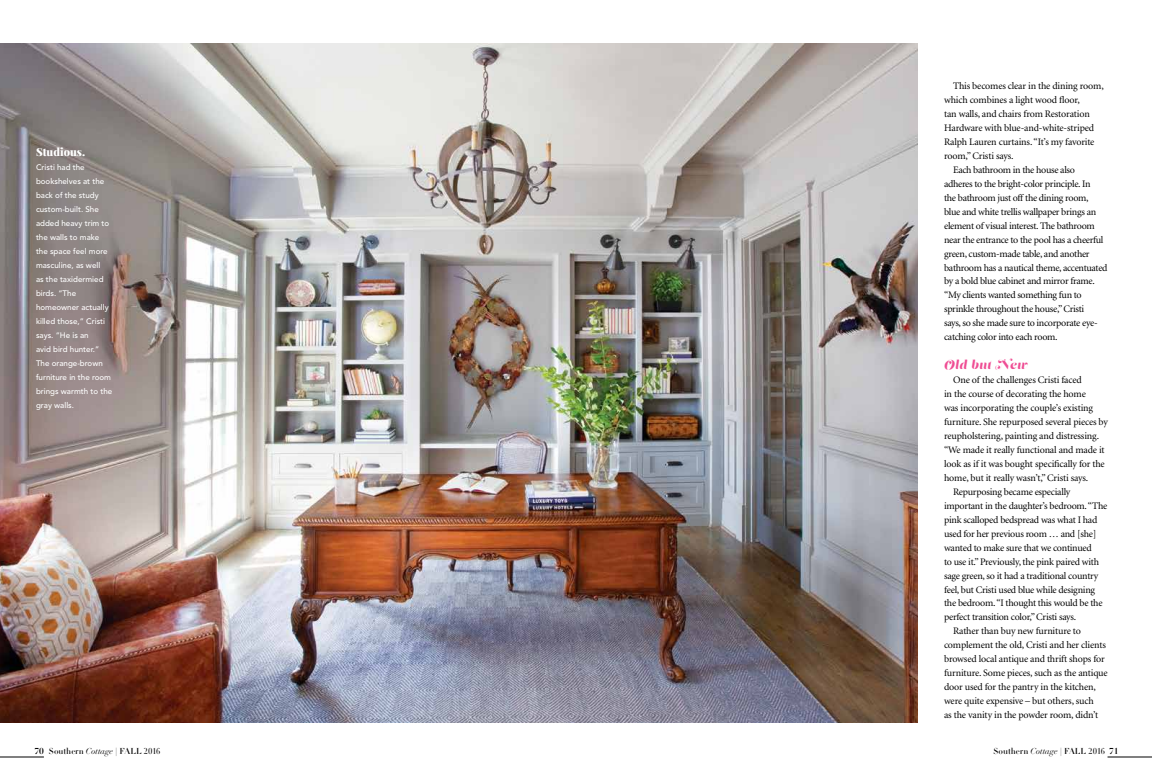
<style>
.page{position:relative;width:1152px;height:783px;background:#fff}
.page>*{position:absolute;margin:0;border:0;box-sizing:border-box;transform-origin:0 0}
.t1{font:12px "Lust Script Display";letter-spacing:.08em;color:#ef4d94}
.t2{font:900 11px "Playfair Display";color:#fff}
.t3{font:10px "Minion";letter-spacing:-.025em;color:#000}
.t4{font:8.5px "Didot LT Std Headline";color:#000}
.t5{font:500 8px/14px "Avenir";color:#fff}
.s1{font-family:"Didot LT Std";font-weight:700}
.s2{font-family:"Didot LT Std";font-style:italic}
</style>
<div class="page">
<img style="left:0;top:43px;width:918px;height:680px">
<hr style="left:0;top:757px;width:44px;height:1px;background:#000">
<hr style="left:1108px;top:757px;width:44px;height:1px;background:#000">
<p class="t2" style="left:36px;top:145px;width:51px">Studious.</p>
<p class="t5" style="left:36px;top:160px;width:78px">Cristi had the bookshelves at the back of the study custom-built. She added heavy trim to the walls to make the space feel more masculine, as well<br>as the taxidermied birds. “The homeowner actually killed those,” Cristi says. “He is an<br>avid bird hunter.”<br>The orange-brown furniture in the room brings warmth to the gray walls.</p>
<p class="t3" style="left:953px;top:80px;width:152px">This becomes clear in the dining room,</p>
<p class="t3" style="left:944px;top:94px;width:137px">which combines a light wood floor,</p>
<p class="t3" style="left:944px;top:108px;width:147px">tan walls, and chairs from Restoration</p>
<p class="t3" style="left:944px;top:122px;width:152px">Hardware with blue-and-white-striped</p>
<p class="t3" style="left:944px;top:136px;width:152px">Ralph Lauren curtains. “It’s my favorite</p>
<p class="t3" style="left:944px;top:150px;width:71px">room,” Cristi says.</p>
<p class="t3" style="left:953px;top:164px;width:123px">Each bathroom in the house also</p>
<p class="t3" style="left:944px;top:178px;width:148px">adheres to the bright-color principle. In</p>
<p class="t3" style="left:944px;top:192px;width:146px">the bathroom just off the dining room,</p>
<p class="t3" style="left:944px;top:206px;width:154px">blue and white trellis wallpaper brings an</p>
<p class="t3" style="left:944px;top:220px;width:152px">element of visual interest. The bathroom</p>
<p class="t3" style="left:944px;top:234px;width:161px">near the entrance to the pool has a cheerful</p>
<p class="t3" style="left:944px;top:248px;width:147px">green, custom-made table, and another</p>
<p class="t3" style="left:944px;top:262px;width:165px">bathroom has a nautical theme, accentuated</p>
<p class="t3" style="left:944px;top:276px;width:152px">by a bold blue cabinet and mirror frame.</p>
<p class="t3" style="left:944px;top:290px;width:139px">“My clients wanted something fun to</p>
<p class="t3" style="left:944px;top:304px;width:142px">sprinkle throughout the house,” Cristi</p>
<p class="t3" style="left:944px;top:318px;width:155px">says, so she made sure to incorporate eye-</p>
<p class="t3" style="left:944px;top:332px;width:115px">catching color into each room.</p>
<p class="t1" style="left:944px;top:356px;width:85px">Old but New</p>
<p class="t3" style="left:953px;top:374px;width:130px">One of the challenges Cristi faced</p>
<p class="t3" style="left:944px;top:388px;width:143px">in the course of decorating the home</p>
<p class="t3" style="left:944px;top:402px;width:150px">was incorporating the couple’s existing</p>
<p class="t3" style="left:944px;top:416px;width:165px">furniture. She repurposed several pieces by</p>
<p class="t3" style="left:944px;top:430px;width:157px">reupholstering, painting and distressing.</p>
<p class="t3" style="left:944px;top:444px;width:162px">“We made it really functional and made it</p>
<p class="t3" style="left:944px;top:458px;width:162px">look as if it was bought specifically for the</p>
<p class="t3" style="left:944px;top:472px;width:146px">home, but it really wasn’t,” Cristi says.</p>
<p class="t3" style="left:953px;top:486px;width:119px">Repurposing became especially</p>
<p class="t3" style="left:944px;top:500px;width:165px">important in the daughter’s bedroom. “The</p>
<p class="t3" style="left:944px;top:514px;width:155px">pink scalloped bedspread was what I had</p>
<p class="t3" style="left:944px;top:528px;width:154px">used for her previous room … and [she]</p>
<p class="t3" style="left:944px;top:542px;width:149px">wanted to make sure that we continued</p>
<p class="t3" style="left:944px;top:556px;width:156px">to use it.” Previously, the pink paired with</p>
<p class="t3" style="left:944px;top:570px;width:156px">sage green, so it had a traditional country</p>
<p class="t3" style="left:944px;top:584px;width:153px">feel, but Cristi used blue while designing</p>
<p class="t3" style="left:944px;top:598px;width:160px">the bedroom. “I thought this would be the</p>
<p class="t3" style="left:944px;top:612px;width:134px">perfect transition color,” Cristi says.</p>
<p class="t3" style="left:953px;top:626px;width:129px">Rather than buy new furniture to</p>
<p class="t3" style="left:944px;top:640px;width:163px">complement the old, Cristi and her clients</p>
<p class="t3" style="left:944px;top:654px;width:162px">browsed local antique and thrift shops for</p>
<p class="t3" style="left:944px;top:668px;width:165px">furniture. Some pieces, such as the antique</p>
<p class="t3" style="left:944px;top:682px;width:153px">door used for the pantry in the kitchen,</p>
<p class="t3" style="left:944px;top:696px;width:151px">were quite expensive – but others, such</p>
<p class="t3" style="left:944px;top:710px;width:156px">as the vanity in the powder room, didn’t</p>
<p class="t4" style="left:35px;top:746px;width:128px"><span class="s1">70</span> Southern <span class="s2">Cottage</span> | FALL 2016</p>
<p class="t4" style="left:994px;top:746px;width:127px">Southern <span class="s2">Cottage</span> | FALL 2016 <span class="s1">71</span></p>
</div>
